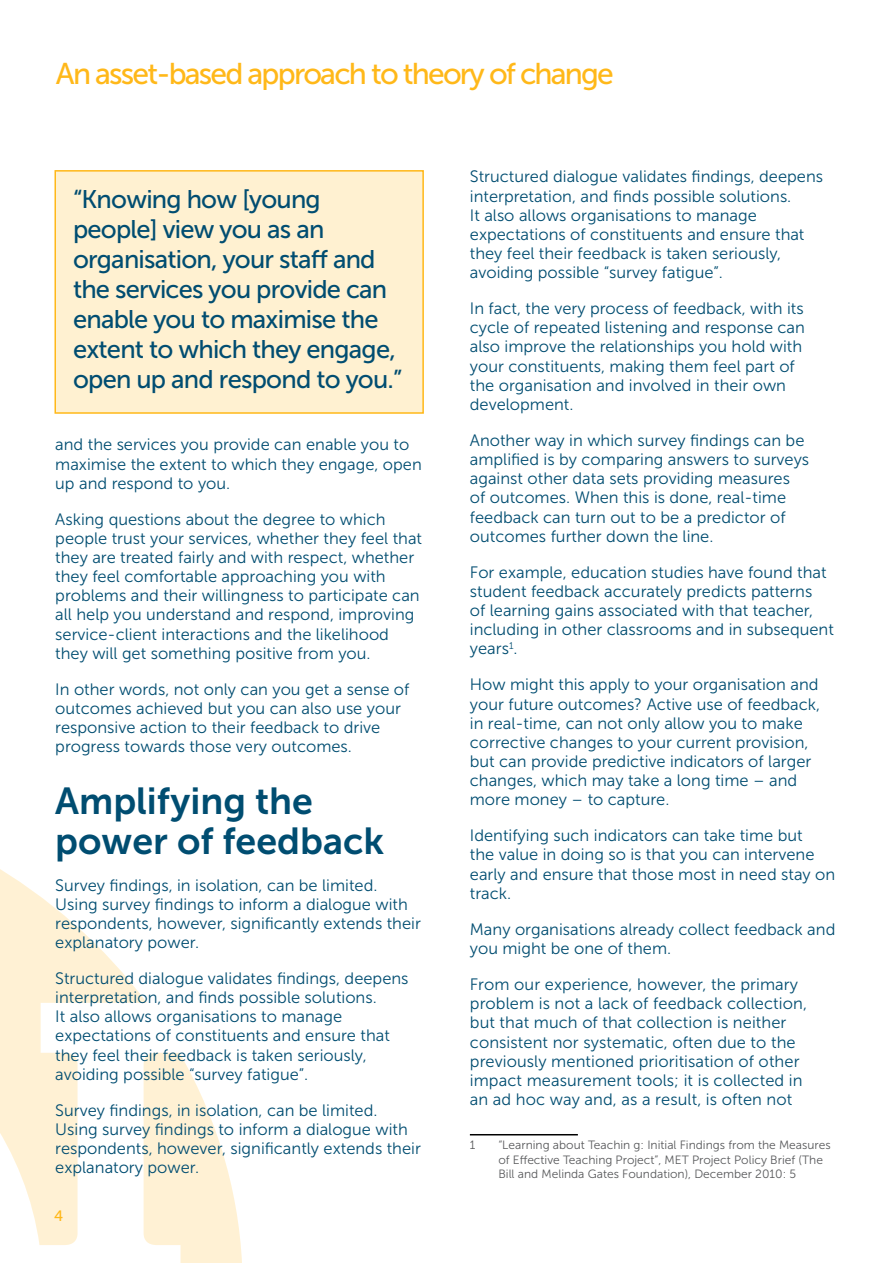
<style>
.page{position:relative;width:893px;height:1263px;background:#fff}
.page>*{position:absolute;margin:0;border:0;box-sizing:border-box;transform-origin:0 0}
.t1{font:37.5px/40.5px "Museo Sans 700";color:#004d71}
.t2{font:30px "Museo Sans 500";letter-spacing:-.06em;color:#ffb819}
.t3{font:25.5px/30px "Museo Sans 500";letter-spacing:-.03em;color:#004d71}
.t4{font:16.5px/19px "Museo Sans 300";color:#004d71}
.t5{font:15px "Museo Sans 500";color:#ffb819}
.t6{font:12px/14.4px "Museo Sans 300";color:#58595b}
</style>
<div class="page">
<svg style="left:147px;top:1053px;width:95px;height:210px"></svg>
<svg style="left:0;top:869px;width:147px;height:376px"></svg>
<hr style="left:470px;top:1134px;width:108px;height:1px;background:#000">
<div style="left:55px;top:171px;width:368px;height:242px;background:#fff1d1"></div>
<div style="left:54px;top:170px;width:370px;height:244px;border:2px solid #ffb819"></div>
<h2 class="t2" style="left:56px;top:57px;width:559px">An asset-based approach to theory of change</h2>
<h3 class="t3" style="left:73px;top:184px;width:331px">“Knowing how [young people] view you as an organisation, your staff and the services you provide can enable you to maximise the extent to which they engage, open up and respond to you.”</h3>
<p class="t4" style="left:55px;top:435px;width:368px">and the services you provide can enable you to maximise the extent to which they engage, open up and respond to you.</p>
<p class="t4" style="left:55px;top:510px;width:368px">Asking questions about the degree to which people trust your services, whether they feel that they are treated fairly and with respect, whether they feel comfortable approaching you with problems and their willingness to participate can all help you understand and respond, improving service-client interactions and the likelihood they will get something positive from you.</p>
<p class="t4" style="left:55px;top:680px;width:356px">In other words, not only can you get a sense of outcomes achieved but you can also use your responsive action to their feedback to drive progress towards those very outcomes.</p>
<h1 class="t1" style="left:55px;top:781px;width:330px">Amplifying the power of feedback</h1>
<p class="t4" style="left:55px;top:875px;width:367px">Survey findings, in isolation, can be limited.<br>Using survey findings to inform a dialogue with respondents, however, significantly extends their explanatory power.</p>
<p class="t4" style="left:55px;top:969px;width:355px">Structured dialogue validates findings, deepens interpretation, and finds possible solutions.<br>It also allows organisations to manage expectations of constituents and ensure that they feel their feedback is taken seriously, avoiding possible “survey fatigue”.</p>
<p class="t4" style="left:55px;top:1101px;width:367px">Survey findings, in isolation, can be limited.<br>Using survey findings to inform a dialogue with respondents, however, significantly extends their explanatory power.</p>
<p class="t5" style="left:54px;top:1208px;width:11px">4</p>
<p class="t4" style="left:470px;top:167px;width:355px">Structured dialogue validates findings, deepens interpretation, and finds possible solutions.<br>It also allows organisations to manage expectations of constituents and ensure that they feel their feedback is taken seriously, avoiding possible “survey fatigue”.</p>
<p class="t4" style="left:470px;top:299px;width:337px">In fact, the very process of feedback, with its cycle of repeated listening and response can also improve the relationships you hold with your constituents, making them feel part of the organisation and involved in their own development.</p>
<p class="t4" style="left:470px;top:431px;width:341px">Another way in which survey findings can be amplified is by comparing answers to surveys against other data sets providing measures of outcomes. When this is done, real-time feedback can turn out to be a predictor of outcomes further down the line.</p>
<p class="t4" style="left:470px;top:563px;width:365px">For example, education studies have found that student feedback accurately predicts patterns<br>of learning gains associated with that teacher, including in other classrooms and in subsequent years<sup>1</sup>.</p>
<p class="t4" style="left:470px;top:675px;width:352px">How might this apply to your organisation and your future outcomes? Active use of feedback, in real-time, can not only allow you to make corrective changes to your current provision, but can provide predictive indicators of larger changes, which may take a long time – and more money – to capture.</p>
<p class="t4" style="left:470px;top:826px;width:367px">Identifying such indicators can take time but<br>the value in doing so is that you can intervene early and ensure that those most in need stay on track.</p>
<p class="t4" style="left:470px;top:920px;width:367px">Many organisations already collect feedback and you might be one of them.</p>
<p class="t4" style="left:470px;top:975px;width:339px">From our experience, however, the primary problem is not a lack of feedback collection, but that much of that collection is neither consistent nor systematic, often due to the previously mentioned prioritisation of other impact measurement tools; it is collected in an ad hoc way and, as a result, is often not</p>
<p class="t6" style="left:470px;top:1138px;width:7px">1</p>
<p class="t6" style="left:498px;top:1138px;width:334px">“Learning about Teachin g: Initial Findings from the Measures of Effective Teaching Project”, MET Project Policy Brief (The<br>Bill and Melinda Gates Foundation), December 2010: 5</p>
</div>
